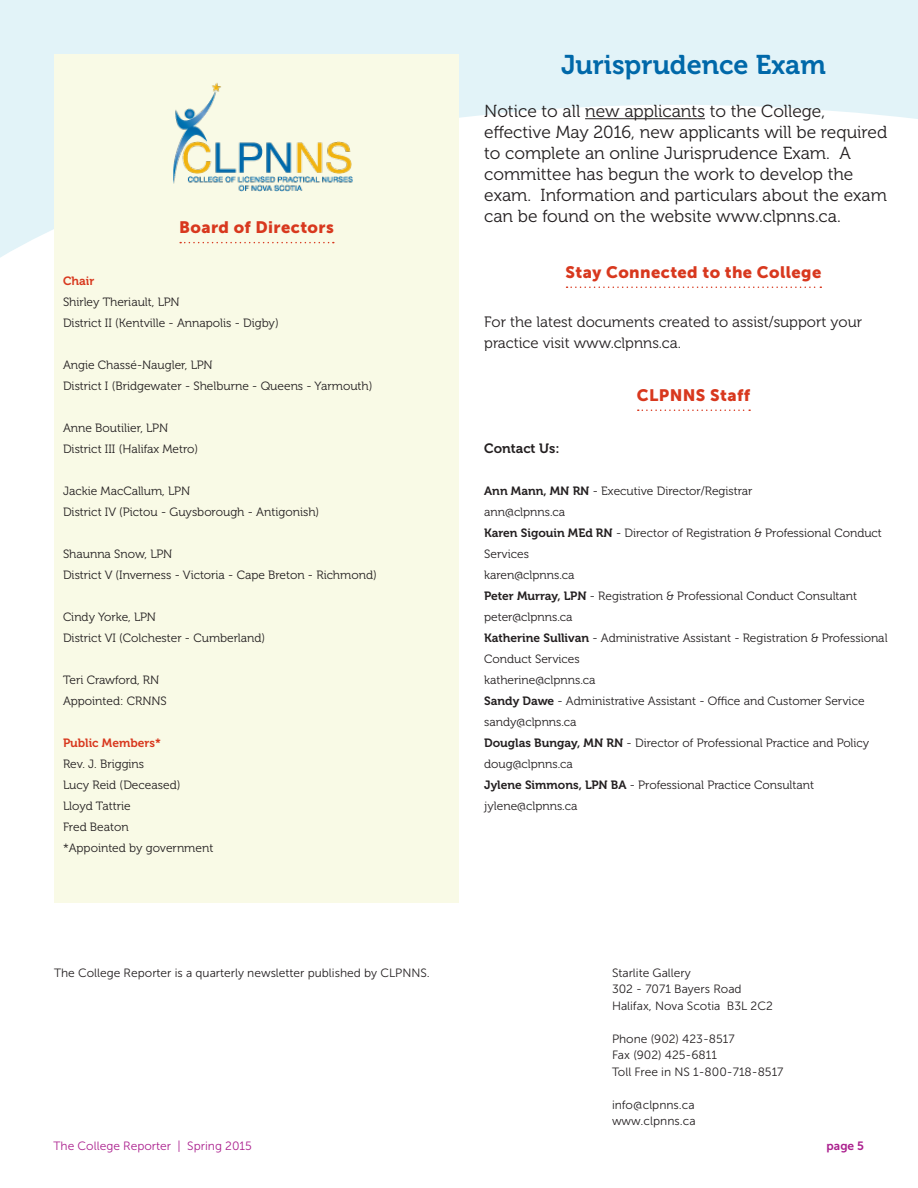
<style>
.page{position:relative;width:918px;height:1188px;background:#fff}
.page>*{position:absolute;margin:0;border:0;box-sizing:border-box;transform-origin:0 0}
.Head_1{font:27px "Museo 700";color:#0068a9}
.Body_text_1{font:17.4px/21px "Museo 300";color:#231f20}
.Sidebar_Head_1{font:16.5px "Museo Sans 900";letter-spacing:.025em;color:#d8381e}
.Body_text_1-2{font:15px/21px "Museo 300";color:#231f20}
.Sidebar_1{font:13.5px "Museo 700";color:#231f20}
.Sidebar_1-2{font:12px/21px "Museo 300";color:#231f20}
.Table_text{font:12px "Museo Sans 300";color:#231f20}
.t1{font:12px "Museo Sans 300";color:#ab208e}
.Sidebar_head_2{font:12px "Museo 700";color:#d8381e}
.t2{font:12px "Museo Sans 700";color:#ab208e}
.s1{font-family:"Museo 700"}
</style>
<div class="page">
<svg style="left:0;top:0;width:918px;height:258px;fill:#e2f3f8"></svg>
<div style="left:54px;top:54px;width:405px;height:849px;background:#f9fae6"></div>
<svg style="left:180px;top:242px;width:154px;height:1px"></svg>
<img style="left:173px;top:83px;width:180px;height:109px">
<hr style="left:585px;top:118px;width:120px;height:1px;background:#231f20">
<svg style="left:567px;top:286px;width:254px;height:2px"></svg>
<svg style="left:638px;top:410px;width:112px;height:1px"></svg>
<p class="Sidebar_Head_1" style="left:179px;top:218px;width:156px">Board of Directors</p>
<p class="Sidebar_head_2" style="left:63px;top:274px;width:33px">Chair</p>
<p class="Sidebar_1-2" style="left:63px;top:292px;width:118px">Shirley Theriault, LPN</p>
<p class="Sidebar_1-2" style="left:63px;top:313px;width:217px">District II (Kentville - Annapolis - Digby)</p>
<p class="Sidebar_1-2" style="left:63px;top:355px;width:151px">Angie Chassé-Naugler, LPN</p>
<p class="Sidebar_1-2" style="left:63px;top:376px;width:311px">District I (Bridgewater - Shelburne - Queens - Yarmouth)</p>
<p class="Sidebar_1-2" style="left:63px;top:418px;width:107px">Anne Boutilier, LPN</p>
<p class="Sidebar_1-2" style="left:63px;top:439px;width:137px">District III (Halifax Metro)</p>
<p class="Sidebar_1-2" style="left:63px;top:481px;width:129px">Jackie MacCallum, LPN</p>
<p class="Sidebar_1-2" style="left:63px;top:502px;width:258px">District IV (Pictou - Guysborough - Antigonish)</p>
<p class="Sidebar_1-2" style="left:63px;top:544px;width:111px">Shaunna Snow, LPN</p>
<p class="Sidebar_1-2" style="left:63px;top:565px;width:315px">District V (Inverness - Victoria - Cape Breton - Richmond)</p>
<p class="Sidebar_1-2" style="left:63px;top:607px;width:95px">Cindy Yorke, LPN</p>
<p class="Sidebar_1-2" style="left:63px;top:628px;width:204px">District VI (Colchester - Cumberland)</p>
<p class="Sidebar_1-2" style="left:63px;top:670px;width:98px">Teri Crawford, RN</p>
<p class="Sidebar_1-2" style="left:63px;top:691px;width:105px">Appointed: CRNNS</p>
<p class="Sidebar_head_2" style="left:63px;top:736px;width:99px">Public Members*</p>
<p class="Sidebar_1-2" style="left:63px;top:754px;width:83px">Rev. J. Briggins</p>
<p class="Sidebar_1-2" style="left:63px;top:775px;width:119px">Lucy Reid (Deceased)</p>
<p class="Sidebar_1-2" style="left:63px;top:796px;width:69px">Lloyd Tattrie</p>
<p class="Sidebar_1-2" style="left:63px;top:817px;width:67px">Fred Beaton</p>
<p class="Sidebar_1-2" style="left:63px;top:838px;width:152px">*Appointed by government</p>
<p class="Table_text" style="left:54px;top:966px;width:377px">The College Reporter is a quarterly newsletter published by CLPNNS.</p>
<p class="Head_1" style="left:561px;top:50px;width:266px">Jurisprudence Exam</p>
<p class="Body_text_1" style="left:484px;top:101px;width:405px">Notice to all new applicants to the College, effective May 2016, new applicants will be required to complete an online Jurisprudence Exam. A committee has begun the work to develop the exam. Information and particulars about the exam can be found on the website www.clpnns.ca.</p>
<p class="Sidebar_Head_1" style="left:566px;top:262px;width:257px">Stay Connected to the College</p>
<p class="Body_text_1-2" style="left:484px;top:312px;width:379px">For the latest documents created to assist/support your practice visit www.clpnns.ca.</p>
<p class="Sidebar_Head_1" style="left:637px;top:385px;width:115px">CLPNNS Staff</p>
<p class="Sidebar_1" style="left:484px;top:441px;width:77px">Contact Us:</p>
<p class="Sidebar_1-2" style="left:484px;top:481px;width:270px"><span class="s1">Ann Mann, MN RN</span> - Executive Director/Registrar</p>
<p class="Sidebar_1-2" style="left:484px;top:502px;width:83px">ann@clpnns.ca</p>
<p class="Sidebar_1-2" style="left:484px;top:523px;width:399px"><span class="s1">Karen Sigouin MEd RN</span> - Director of Registration &amp; Professional Conduct<br>Services</p>
<p class="Sidebar_1-2" style="left:484px;top:565px;width:92px">karen@clpnns.ca</p>
<p class="Sidebar_1-2" style="left:484px;top:586px;width:375px"><span class="s1">Peter Murray, LPN</span> - Registration &amp; Professional Conduct Consultant</p>
<p class="Sidebar_1-2" style="left:484px;top:607px;width:90px">peter@clpnns.ca</p>
<p class="Sidebar_1-2" style="left:484px;top:628px;width:405px"><span class="s1">Katherine Sullivan</span> - Administrative Assistant - Registration &amp; Professional<br>Conduct Services</p>
<p class="Sidebar_1-2" style="left:484px;top:670px;width:113px">katherine@clpnns.ca</p>
<p class="Sidebar_1-2" style="left:484px;top:691px;width:382px"><span class="s1">Sandy Dawe</span> - Administrative Assistant - Office and Customer Service</p>
<p class="Sidebar_1-2" style="left:484px;top:712px;width:94px">sandy@clpnns.ca</p>
<p class="Sidebar_1-2" style="left:484px;top:733px;width:387px"><span class="s1">Douglas Bungay, MN RN</span> - Director of Professional Practice and Policy</p>
<p class="Sidebar_1-2" style="left:484px;top:754px;width:90px">doug@clpnns.ca</p>
<p class="Sidebar_1-2" style="left:484px;top:775px;width:331px"><span class="s1">Jylene Simmons, LPN BA</span> - Professional Practice Consultant</p>
<p class="Sidebar_1-2" style="left:484px;top:796px;width:95px">jylene@clpnns.ca</p>
<p class="Table_text" style="left:612px;top:966px;width:80px">Starlite Gallery</p>
<p class="Table_text" style="left:612px;top:982px;width:131px">302 - 7071 Bayers Road</p>
<p class="Table_text" style="left:612px;top:999px;width:162px">Halifax, Nova Scotia B3L 2C2</p>
<p class="Table_text" style="left:612px;top:1032px;width:124px">Phone (902) 423-8517</p>
<p class="Table_text" style="left:612px;top:1048px;width:107px">Fax (902) 425-6811</p>
<p class="Table_text" style="left:612px;top:1065px;width:173px">Toll Free in NS 1-800-718-8517</p>
<p class="Table_text" style="left:612px;top:1098px;width:84px">info@clpnns.ca</p>
<p class="Table_text" style="left:612px;top:1114px;width:85px">www.clpnns.ca</p>
<p class="t1" style="left:54px;top:1140px;width:200px">The College Reporter | Spring 2015</p>
<p class="t2" style="left:827px;top:1139px;width:39px">page 5</p>
</div>
